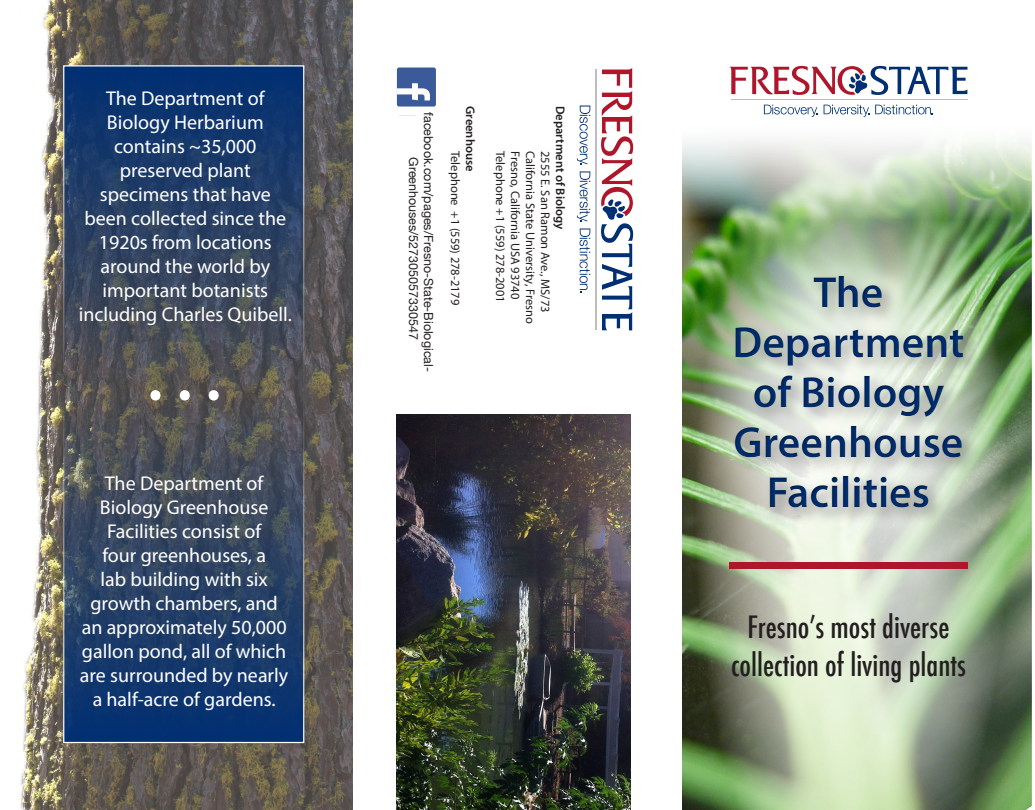
<style>
.page{position:relative;width:1035px;height:810px;background:#fff}
.page>*{position:absolute;margin:0;border:0;box-sizing:border-box;transform-origin:0 0}
.t1{font:90px "Minion Pro";color:#fff}
.t2{font:600 43.75px/50px "Myriad Pro";color:#002f73;text-align:center}
.t3{font:500 condensed 30px/37.5px "Futura";color:#231f20;text-align:center}
.t4{font:20px/24px "Myriad Pro";color:#fff;text-align:center}
.t5{font:12.5px "Myriad Pro";color:#231f20}
.t6{font:12.5px "Helvetica Neue";color:#231f20}
.t7{font:600 12.5px "Myriad Pro";color:#231f20}
</style>
<div class="page">
<img style="left:682px;top:141px;width:349px;height:669px">
<img style="left:691px;top:99px;width:322px;height:711px">
<img style="left:20px;top:0;width:332px;height:810px">
<div style="left:397px;top:68px;width:39px;height:39px;background:#3b5a9a;border-radius:2px"></div>
<svg style="left:397px;top:83px;width:33px;height:17px"></svg>
<svg style="left:63px;top:391px;width:241px;height:352px;background:#314563"></svg>
<svg style="left:63px;top:65px;width:241px;height:326px;background:#2f4463"></svg>
<div style="left:678px;top:220px;width:342px;height:346px;background:#fff;opacity:.48"></div>
<div style="left:724px;top:264px;width:293px;height:255px;background:#231f20;opacity:.5"></div>
<hr style="left:596px;top:70px;width:1px;height:260px;background:#bcbdc0">
<svg style="left:577px;top:171px;width:13px;height:51px"></svg>
<svg style="left:577px;top:106px;width:13px;height:59px"></svg>
<svg style="left:580px;top:229px;width:10px;height:63px"></svg>
<svg style="left:601px;top:68px;width:32px;height:262px"></svg>
<hr style="left:731px;top:99px;width:236px;height:1px;background:#bcbdc0">
<svg style="left:824px;top:105px;width:45px;height:12px"></svg>
<svg style="left:764px;top:105px;width:54px;height:12px"></svg>
<svg style="left:875px;top:105px;width:58px;height:9px"></svg>
<svg style="left:729px;top:66px;width:239px;height:29px"></svg>
<img style="left:397px;top:414px;width:234px;height:396px">
<div style="left:729px;top:563px;width:239px;height:6px;background:#ae172b"></div>
<p class="t4" style="left:79px;top:86px;width:215px">The Department of<br>Biology Herbarium contains ~35,000 preserved plant specimens that have been collected since the<br>1920s from locations around the world by important botanists including Charles Quibell.</p>
<p class="t1" style="left:141px;top:310px;width:89px">…</p>
<p class="t4" style="left:80px;top:471px;width:210px">The Department of<br>Biology Greenhouse<br>Facilities consist of<br>four greenhouses, a<br>lab building with six growth chambers, and an approximately 50,000 gallon pond, all of which are surrounded by nearly a half-acre of gardens.</p>
<p class="t6" style="left:438px;top:112px;width:261px;rotate:90deg">facebook.com/pages/Fresno-State-Biological-</p>
<p class="t6" style="left:423px;top:157px;width:184px;rotate:90deg">Greenhouses/527305057330547</p>
<p class="t7" style="left:478px;top:106px;width:67px;rotate:90deg">Greenhouse</p>
<p class="t5" style="left:463px;top:151px;width:156px;rotate:90deg">Telephone +1 (559) 278-2179</p>
<p class="t7" style="left:568px;top:106px;width:125px;rotate:90deg">Department of Biology</p>
<p class="t5" style="left:508px;top:151px;width:153px;rotate:90deg">Telephone +1 (559) 278-2001</p>
<p class="t5" style="left:523px;top:151px;width:150px;rotate:90deg">Fresno, California USA 93740</p>
<p class="t5" style="left:538px;top:151px;width:174px;rotate:90deg">California State University, Fresno</p>
<p class="t5" style="left:553px;top:151px;width:163px;rotate:90deg">2555 E. San Ramon Ave., MS/73</p>
<h2 class="t2" style="left:732px;top:266px;width:234px">The<br>Department of Biology<br>Greenhouse<br>Facilities</h2>
<p class="t3" style="left:731px;top:608px;width:236px">Fresno’s most diverse collection of living plants</p>
</div>
